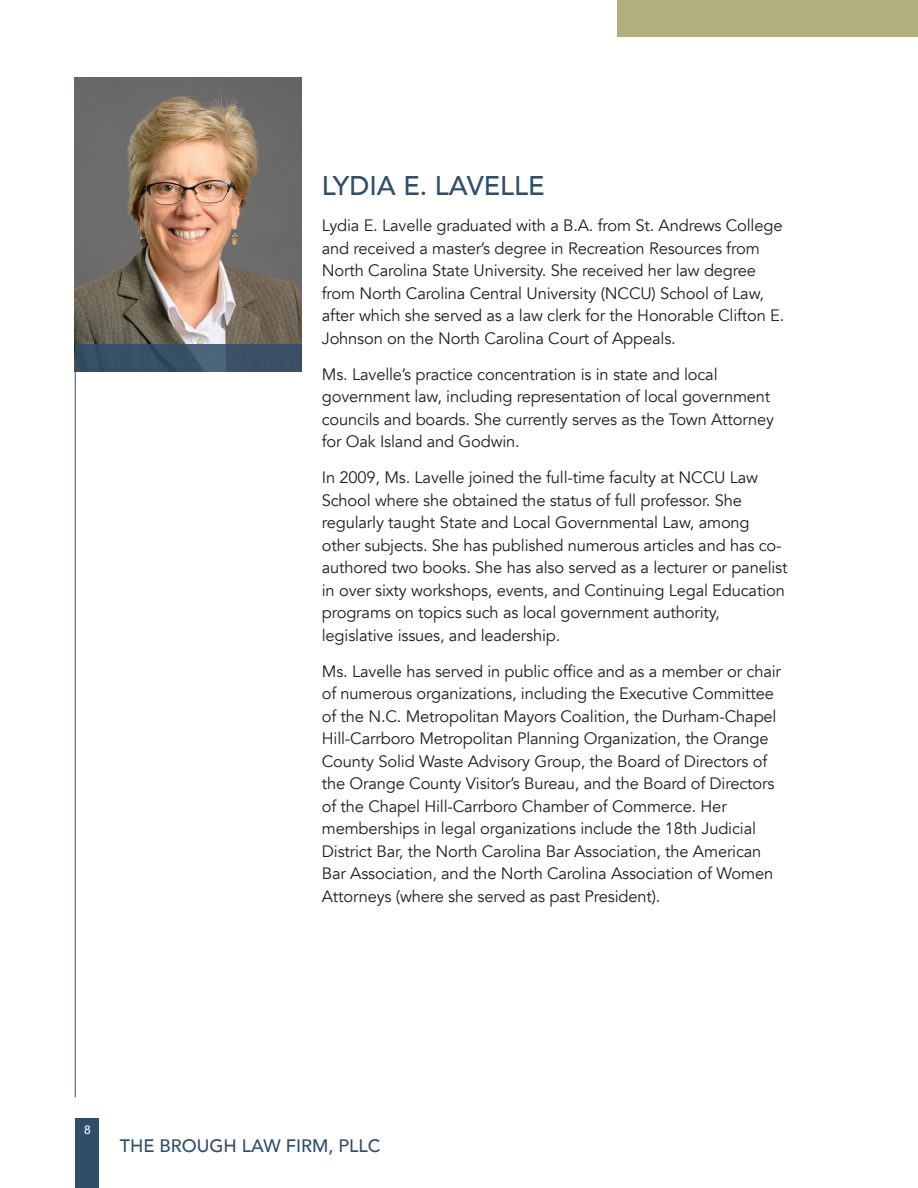
<style>
.page{position:relative;width:918px;height:1188px;background:#fff}
.page>*{position:absolute;margin:0;border:0;box-sizing:border-box;transform-origin:0 0}
.t1{font:500 27px "Avenir";color:#314e69}
.t2{font:500 18px "Avenir";color:#314e69}
.t3{font:16.5px/22.5px "Avenir";letter-spacing:-.01em;color:#231f20}
.t4{font:500 12px "Avenir";color:#fff}
</style>
<div class="page">
<hr style="left:75px;top:78px;width:1px;height:1019px;background:#314e69">
<div style="left:76px;top:1119px;width:23px;height:69px;background:#314e69"></div>
<div style="left:618px;top:0;width:300px;height:37px;background:#b1b17d"></div>
<img style="left:75px;top:78px;width:227px;height:267px">
<svg style="left:75px;top:345px;width:227px;height:27px;fill:#395066"></svg>
<p class="t1" style="left:322px;top:163px;width:224px">LYDIA E. LAVELLE</p>
<p class="t3" style="left:322px;top:215px;width:464px">Lydia E. Lavelle graduated with a B.A. from St. Andrews College and received a master’s degree in Recreation Resources from North Carolina State University. She received her law degree from North Carolina Central University (NCCU) School of Law, after which she served as a law clerk for the Honorable Clifton E.<br>Johnson on the North Carolina Court of Appeals.</p>
<p class="t3" style="left:322px;top:363px;width:454px">Ms. Lavelle’s practice concentration is in state and local government law, including representation of local government councils and boards. She currently serves as the Town Attorney for Oak Island and Godwin.</p>
<p class="t3" style="left:322px;top:467px;width:467px">In 2009, Ms. Lavelle joined the full-time faculty at NCCU Law School where she obtained the status of full professor. She regularly taught State and Local Governmental Law, among other subjects. She has published numerous articles and has co&shy;authored two books. She has also served as a lecturer or panelist in over sixty workshops, events, and Continuing Legal Education programs on topics such as local government authority, legislative issues, and leadership.</p>
<p class="t3" style="left:322px;top:660px;width:461px">Ms. Lavelle has served in public office and as a member or chair of numerous organizations, including the Executive Committee of the N.C. Metropolitan Mayors Coalition, the Durham-Chapel Hill-Carrboro Metropolitan Planning Organization, the Orange County Solid Waste Advisory Group, the Board of Directors of the Orange County Visitor’s Bureau, and the Board of Directors of the Chapel Hill-Carrboro Chamber of Commerce. Her memberships in legal organizations include the 18th Judicial District Bar, the North Carolina Bar Association, the American Bar Association, and the North Carolina Association of Women Attorneys (where she served as past President).</p>
<p class="t4" style="left:84px;top:1119px;width:8px">8</p>
<p class="t2" style="left:120px;top:1130px;width:262px">THE BROUGH LAW FIRM, PLLC</p>
</div>
